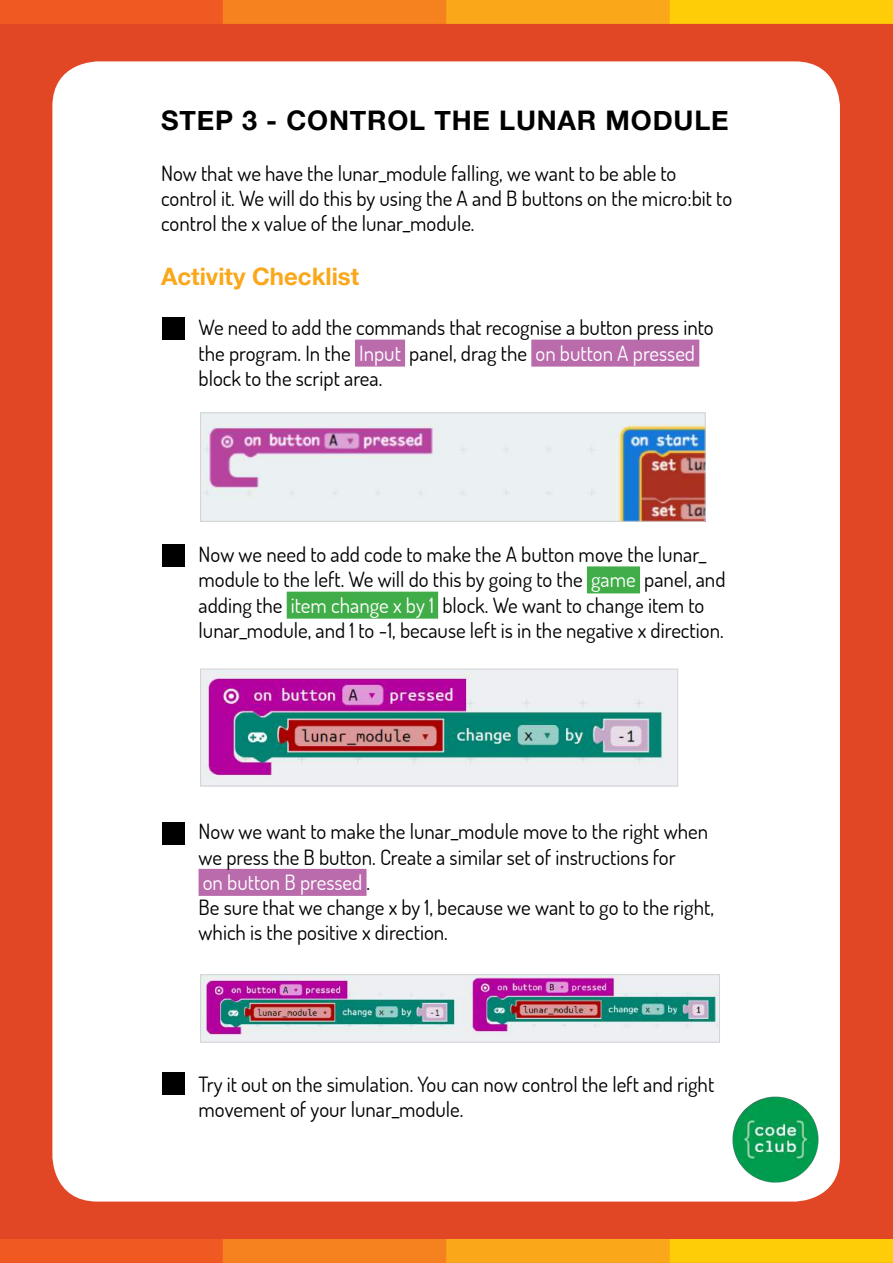
<style>
.page{position:relative;width:893px;height:1263px;background:#e24725}
.page>*{position:absolute;margin:0;border:0;box-sizing:border-box;transform-origin:0 0}
.t1{font:700 27px "Helvetica Neue";letter-spacing:.03em;color:#000}
.t2{font:700 24px "Helvetica Neue";color:#faa71a}
.t3{font:21px/25.2px "Dosis";color:#000}
.s1{color:#fff}
</style>
<div class="page">
<div style="left:52px;top:61px;width:788px;height:1140px;background:#fff;border-radius:45px"></div>
<img style="left:0;top:0;width:893px;height:24px">
<img style="left:0;top:1239px;width:893px;height:24px">
<img style="left:732px;top:1096px;width:87px;height:87px">
<div style="left:355px;top:340px;width:50px;height:27px;background:#b96bac"></div>
<div style="left:531px;top:340px;width:168px;height:27px;background:#b96bac"></div>
<div style="left:587px;top:566px;width:53px;height:27px;background:#41ad49"></div>
<div style="left:287px;top:592px;width:151px;height:27px;background:#41ad49"></div>
<div style="left:199px;top:869px;width:168px;height:27px;background:#b96bac"></div>
<div style="left:162px;top:318px;width:23px;height:22px;background:#000"></div>
<div style="left:162px;top:544px;width:23px;height:23px;background:#000"></div>
<img style="left:202px;top:415px;width:501px;height:104px">
<div style="left:200px;top:413px;width:505px;height:108px;border:1px solid #d1d3d4"></div>
<img style="left:202px;top:671px;width:474px;height:113px">
<div style="left:200px;top:669px;width:478px;height:117px;border:1px solid #d1d3d4"></div>
<img style="left:202px;top:976px;width:516px;height:64px">
<div style="left:200px;top:974px;width:520px;height:68px;border:1px solid #d1d3d4"></div>
<div style="left:162px;top:822px;width:23px;height:22px;background:#000"></div>
<div style="left:162px;top:1072px;width:23px;height:23px;background:#000"></div>
<p class="t1" style="left:161px;top:99px;width:569px">STEP 3 - CONTROL THE LUNAR MODULE</p>
<p class="t3" style="left:161px;top:160px;width:573px">Now that we have the lunar_module falling, we want to be able to control it. We will do this by using the A and B buttons on the micro:bit to control the x value of the lunar_module.</p>
<p class="t2" style="left:161px;top:258px;width:200px">Activity Checklist</p>
<p class="t3" style="left:199px;top:315px;width:517px">We need to add the commands that recognise a button press into the program. In the <span class="s1">Input</span> panel, drag the <span class="s1">on button A pressed </span>block to the script area.</p>
<p class="t3" style="left:199px;top:541px;width:528px">Now we need to add code to make the A button move the lunar_ module to the left. We will do this by going to the <span class="s1">game</span> panel, and adding the <span class="s1">item change x by 1</span> block. We want to change item to lunar_module, and 1 to -1, because left is in the negative x direction.</p>
<p class="t3" style="left:199px;top:819px;width:517px">Now we want to make the lunar_module move to the right when we press the B button. Create a similar set of instructions for<br><span class="s1">on button B pressed</span> .<br>Be sure that we change x by 1, because we want to go to the right, which is the positive x direction.</p>
<p class="t3" style="left:199px;top:1071px;width:517px">Try it out on the simulation. You can now control the left and right movement of your lunar_module.</p>
</div>
